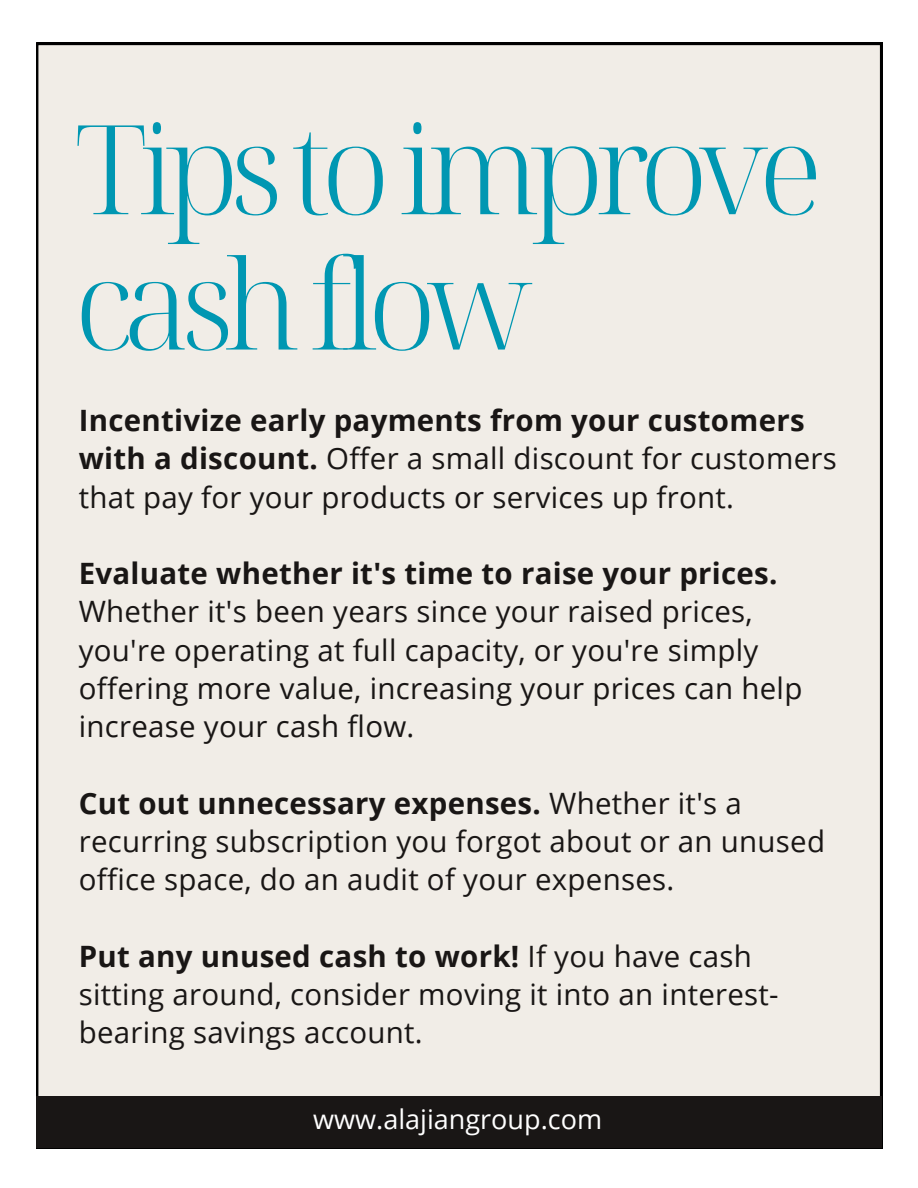
<style>
.page{position:relative;width:918px;height:1188px;background:#fff}
.page>*{position:absolute;margin:0;border:0;box-sizing:border-box;transform-origin:0 0}
.t1{font:300 124.35px/135.3px "Noto Serif Display";letter-spacing:-.08em;color:#0097b2}
.t2{font:29.4px/38.2px "Open Sans";letter-spacing:.01em;color:#191615}
.t3{font:700 29.4px "Open Sans";letter-spacing:.01em;color:#191615}
.t4{font:27px "Open Sans";color:#fff}
.s1{font-weight:700}
</style>
<div class="page">
<div style="left:36px;top:43px;width:846px;height:1106px;background:#f1ede7"></div>
<div style="left:36px;top:1096px;width:846px;height:52px;background:#191615"></div>
<h1 class="t1" style="left:74px;top:106px;width:750px">Tips to improve cash flow</h1>
<p class="t2" style="left:79px;top:401px;width:760px"><span class="s1">Incentivize early payments from your customers with a discount.</span> Offer a small discount for customers that pay for your products or services up front.</p>
<p class="t3" style="left:79px;top:553px;width:700px">Evaluate whether it's time to raise your prices.</p>
<p class="t2" style="left:79px;top:592px;width:725px">Whether it's been years since your raised prices, you're operating at full capacity, or you're simply offering more value, increasing your prices can help increase your cash flow.</p>
<p class="t2" style="left:79px;top:783px;width:748px"><span class="s1">Cut out unnecessary expenses.</span> Whether it's a recurring subscription you forgot about or an unused office space, do an audit of your expenses.</p>
<p class="t2" style="left:79px;top:936px;width:702px"><span class="s1">Put any unused cash to work!</span> If you have cash sitting around, consider moving it into an interest&shy;bearing savings account.</p>
<p class="t4" style="left:313px;top:1101px;width:291px">www.alajiangroup.com</p>
</div>
